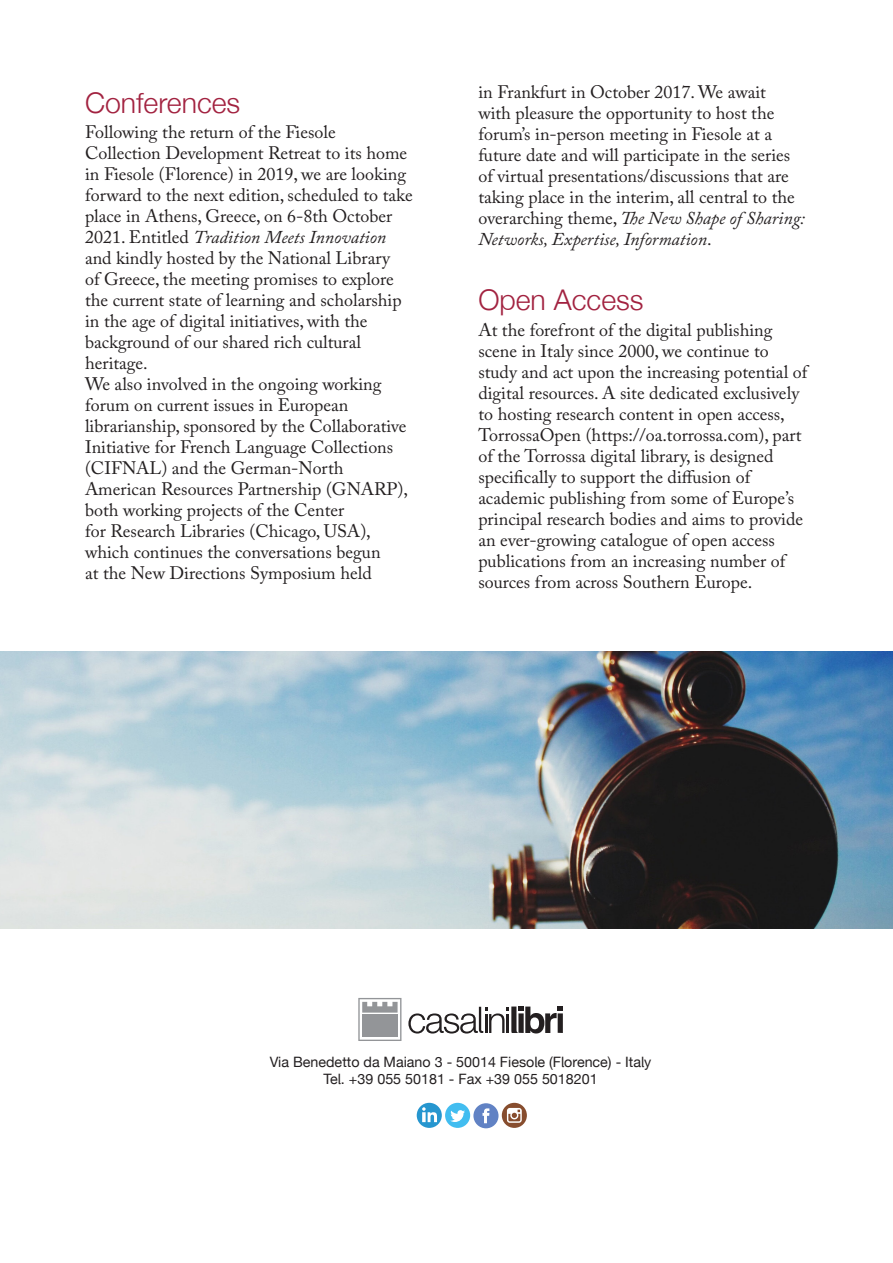
<style>
.page{position:relative;width:893px;height:1263px;background:#fff}
.page>*{position:absolute;margin:0;border:0;box-sizing:border-box;transform-origin:0 0}
._4_-_Titolo_Paragraf{font:300 28.5px "Helvetica Casalini";color:#a22240}
._5_-_Testo{font:18px/21px "Adobe Caslon Pro";color:#231f20}
._6_-_Indirizzo{font:14.25px "Helvetica Casalini";color:#231f20}
.s1{font-style:italic}
</style>
<div class="page">
<svg style="left:358px;top:998px;width:43px;height:43px"></svg>
<svg style="left:408px;top:1006px;width:155px;height:27px"></svg>
<div style="left:473px;top:1103px;width:25px;height:25px;background:#6182c4;border-radius:50%"></div>
<svg style="left:482px;top:1108px;width:7px;height:15px"></svg>
<div style="left:502px;top:1103px;width:25px;height:25px;background:#874d2e;border-radius:50%"></div>
<svg style="left:507px;top:1108px;width:15px;height:15px"></svg>
<div style="left:417px;top:1103px;width:25px;height:25px;background:#2696cf;border-radius:50%"></div>
<svg style="left:422px;top:1107px;width:15px;height:15px"></svg>
<div style="left:445px;top:1103px;width:25px;height:25px;background:#42bdf0;border-radius:50%"></div>
<svg style="left:450px;top:1110px;width:15px;height:12px"></svg>
<img style="left:0;top:652px;width:893px;height:276px">
<p class="_4_-_Titolo_Paragraf" style="left:85px;top:85px;width:157px">Conferences</p>
<p class="_5_-_Testo" style="left:85px;top:121px;width:329px">Following the return of the Fiesole Collection Development Retreat to its home in Fiesole (Florence) in 2019, we are looking forward to the next edition, scheduled to take place in Athens, Greece, on 6-8th October 2021. Entitled <span class="s1">Tradition Meets Innovation </span>and kindly hosted by the National Library<br>of Greece, the meeting promises to explore the current state of learning and scholarship in the age of digital initiatives, with the background of our shared rich cultural heritage.</p>
<p class="_5_-_Testo" style="left:85px;top:373px;width:324px">We also involved in the ongoing working forum on current issues in European librarianship, sponsored by the Collaborative Initiative for French Language Collections (CIFNAL) and the German-North American Resources Partnership (GNARP), both working projects of the Center<br>for Research Libraries (Chicago, USA), which continues the conversations begun<br>at the New Directions Symposium held</p>
<p class="_5_-_Testo" style="left:478px;top:82px;width:328px">in Frankfurt in October 2017. We await<br>with pleasure the opportunity to host the forum’s in-person meeting in Fiesole at a future date and will participate in the series of virtual presentations/discussions that are taking place in the interim, all central to the overarching theme, <span class="s1">The New Shape of Sharing:<br>Networks, Expertise, Information</span>.</p>
<p class="_4_-_Titolo_Paragraf" style="left:478px;top:283px;width:167px">Open Access</p>
<p class="_5_-_Testo" style="left:478px;top:319px;width:330px">At the forefront of the digital publishing scene in Italy since 2000, we continue to study and act upon the increasing potential of digital resources. A site dedicated exclusively to hosting research content in open access, TorrossaOpen (https://oa.torrossa.com), part of the Torrossa digital library, is designed specifically to support the diffusion of academic publishing from some of Europe’s principal research bodies and aims to provide an ever-growing catalogue of open access publications from an increasing number of sources from across Southern Europe.</p>
<p class="_6_-_Indirizzo" style="left:270px;top:1053px;width:383px">Via Benedetto da Maiano 3 - 50014 Fiesole (Florence) - Italy</p>
<p class="_6_-_Indirizzo" style="left:323px;top:1070px;width:276px">Tel. +39 055 50181 - Fax +39 055 5018201</p>
</div>
